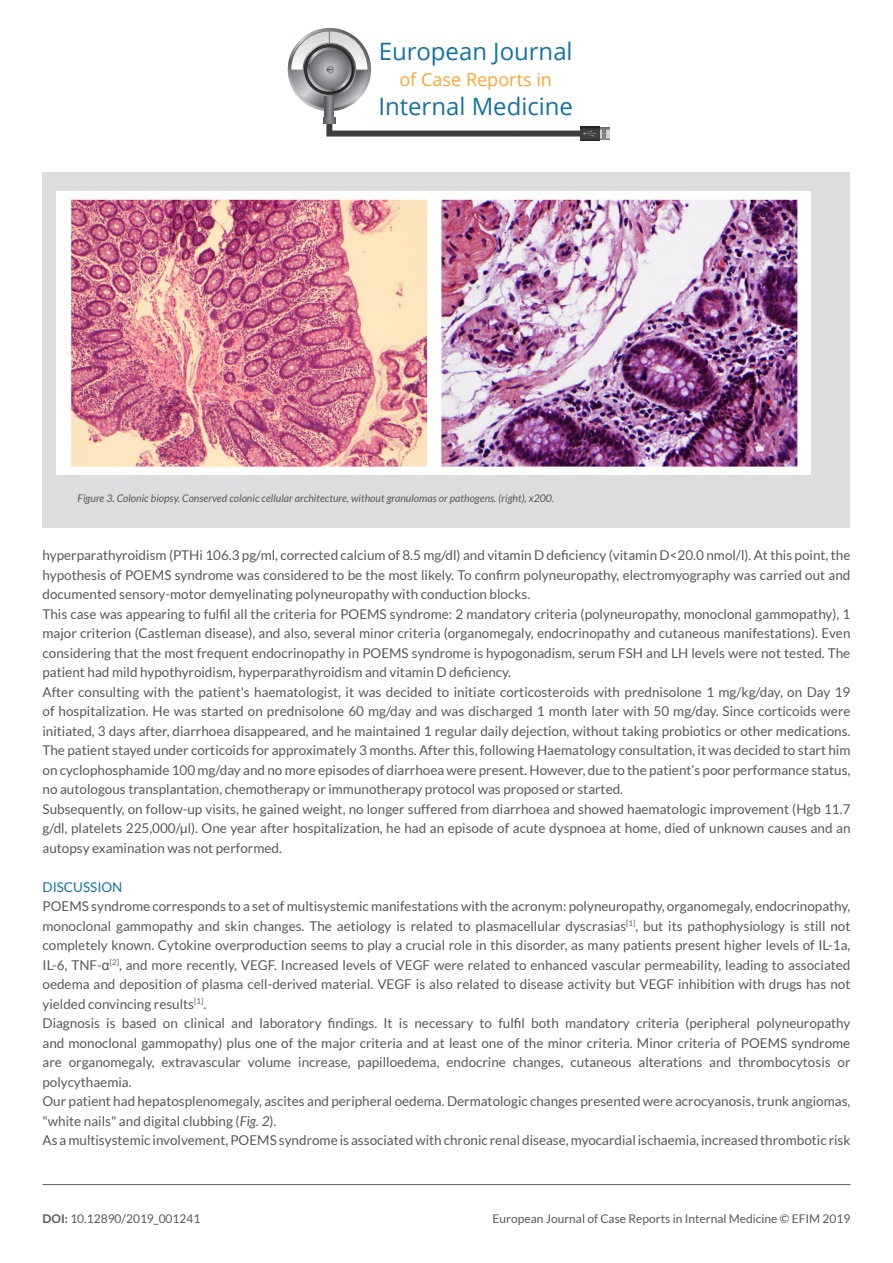
<style>
.page{position:relative;width:893px;height:1263px;background:#fff}
.page>*{position:absolute;margin:0;border:0;box-sizing:border-box;transform-origin:0 0}
.t1{font:24px "Open Sans";color:#1373a1}
.t2{font:18px "Open Sans";color:#faa633}
.TESTO_ARTICOLO{font:13.5px/19.5px "Lato";color:#57585a;text-align:justify}
.TESTO_ARTICOLO-2{font:13.5px "Lato";color:#1373a1}
.t3{font:12px "Lato";color:#57585a}
.DIDASCALIA{font:italic 10.5px "Lato";color:#57585a}
.s1{font-family:"Arial"}
.s2{font-style:italic}
.s3{font-weight:700}
</style>
<div class="page">
<svg style="left:288px;top:28px;width:83px;height:83px"></svg>
<svg style="left:291px;top:31px;width:77px;height:77px"></svg>
<svg style="left:325px;top:96px;width:9px;height:21px"></svg>
<svg style="left:303px;top:43px;width:53px;height:53px"></svg>
<svg style="left:304px;top:44px;width:51px;height:51px"></svg>
<svg style="left:307px;top:47px;width:45px;height:45px"></svg>
<svg style="left:310px;top:50px;width:39px;height:39px"></svg>
<svg style="left:291px;top:31px;width:76px;height:43px"></svg>
<svg style="left:600px;top:128px;width:10px;height:11px"></svg>
<svg style="left:603px;top:129px;width:2px;height:9px"></svg>
<svg style="left:580px;top:126px;width:20px;height:15px"></svg>
<svg style="left:323px;top:117px;width:273px;height:20px"></svg>
<hr style="left:43px;top:1184px;width:807px;height:1px;background:#57585a">
<div style="left:43px;top:172px;width:807px;height:356px;background:#dcdddf"></div>
<img style="left:56px;top:191px;width:754px;height:284px">
<h1 class="t1" style="left:379px;top:35px;width:196px">European Journal</h1>
<h2 class="t2" style="left:399px;top:67px;width:154px">of Case Reports in</h2>
<h1 class="t1" style="left:378px;top:89px;width:196px">Internal Medicine</h1>
<p class="DIDASCALIA" style="left:78px;top:492px;width:478px">Figure 3. Colonic biopsy. Conserved colonic cellular architecture, without granulomas or pathogens. (right), x200.</p>
<p class="TESTO_ARTICOLO" style="left:43px;top:545px;width:809px">hyperparathyroidism (PTHi 106.3 pg/ml, corrected calcium of 8.5 mg/dl) and vitamin D deficiency (vitamin D&lt;20.0 nmol/l). At this point, the hypothesis of POEMS syndrome was considered to be the most likely. To confirm polyneuropathy, electromyography was carried out and documented sensory-motor demyelinating polyneuropathy with conduction blocks.</p>
<p class="TESTO_ARTICOLO" style="left:43px;top:604px;width:809px">This case was appearing to fulfil all the criteria for POEMS syndrome: 2 mandatory criteria (polyneuropathy, monoclonal gammopathy), 1 major criterion (Castleman disease), and also, several minor criteria (organomegaly, endocrinopathy and cutaneous manifestations). Even considering that the most frequent endocrinopathy in POEMS syndrome is hypogonadism, serum FSH and LH levels were not tested. The patient had mild hypothyroidism, hyperparathyroidism and vitamin D deficiency.</p>
<p class="TESTO_ARTICOLO" style="left:43px;top:682px;width:809px">After consulting with the patient's haematologist, it was decided to initiate corticosteroids with prednisolone 1 mg/kg/day, on Day 19 of hospitalization. He was started on prednisolone 60 mg/day and was discharged 1 month later with 50 mg/day. Since corticoids were initiated, 3 days after, diarrhoea disappeared, and he maintained 1 regular daily dejection, without taking probiotics or other medications.<br>The patient stayed under corticoids for approximately 3 months. After this, following Haematology consultation, it was decided to start him on cyclophosphamide 100 mg/day and no more episodes of diarrhoea were present. However, due to the patient’s poor performance status, no autologous transplantation, chemotherapy or immunotherapy protocol was proposed or started.</p>
<p class="TESTO_ARTICOLO" style="left:43px;top:799px;width:809px">Subsequently, on follow-up visits, he gained weight, no longer suffered from diarrhoea and showed haematologic improvement (Hgb 11.7 g/dl, platelets 225,000/µl). One year after hospitalization, he had an episode of acute dyspnoea at home, died of unknown causes and an autopsy examination was not performed.</p>
<p class="TESTO_ARTICOLO-2" style="left:43px;top:879px;width:82px">DISCUSSION</p>
<p class="TESTO_ARTICOLO" style="left:43px;top:896px;width:809px">POEMS syndrome corresponds to a set of multisystemic manifestations with the acronym: polyneuropathy, organomegaly, endocrinopathy, monoclonal gammopathy and skin changes. The aetiology is related to plasmacellular dyscrasias<sup>[1]</sup>, but its pathophysiology is still not completely known. Cytokine overproduction seems to play a crucial role in this disorder, as many patients present higher levels of IL-1a, IL-6, TNF-<span class="s1">α</span><sup>[2]</sup>, and more recently, VEGF. Increased levels of VEGF were related to enhanced vascular permeability, leading to associated oedema and deposition of plasma cell-derived material. VEGF is also related to disease activity but VEGF inhibition with drugs has not yielded convincing results<sup>[1]</sup>.</p>
<p class="TESTO_ARTICOLO" style="left:43px;top:1013px;width:809px">Diagnosis is based on clinical and laboratory findings. It is necessary to fulfil both mandatory criteria (peripheral polyneuropathy and monoclonal gammopathy) plus one of the major criteria and at least one of the minor criteria. Minor criteria of POEMS syndrome are organomegaly, extravascular volume increase, papilloedema, endocrine changes, cutaneous alterations and thrombocytosis or polycythaemia.</p>
<p class="TESTO_ARTICOLO" style="left:43px;top:1091px;width:809px">Our patient had hepatosplenomegaly, ascites and peripheral oedema. Dermatologic changes presented were acrocyanosis, trunk angiomas, "white nails" and digital clubbing (<span class="s2">Fig. 2</span>).</p>
<p class="TESTO_ARTICOLO" style="left:43px;top:1130px;width:809px">As a multisystemic involvement, POEMS syndrome is associated with chronic renal disease, myocardial ischaemia, increased thrombotic risk</p>
<p class="t3" style="left:43px;top:1212px;width:159px"><span class="s3">DOI:</span> 10.12890/2019_001241</p>
<p class="t3" style="left:493px;top:1212px;width:359px">European Journal of Case Reports in Internal Medicine © EFIM 2019</p>
</div>
